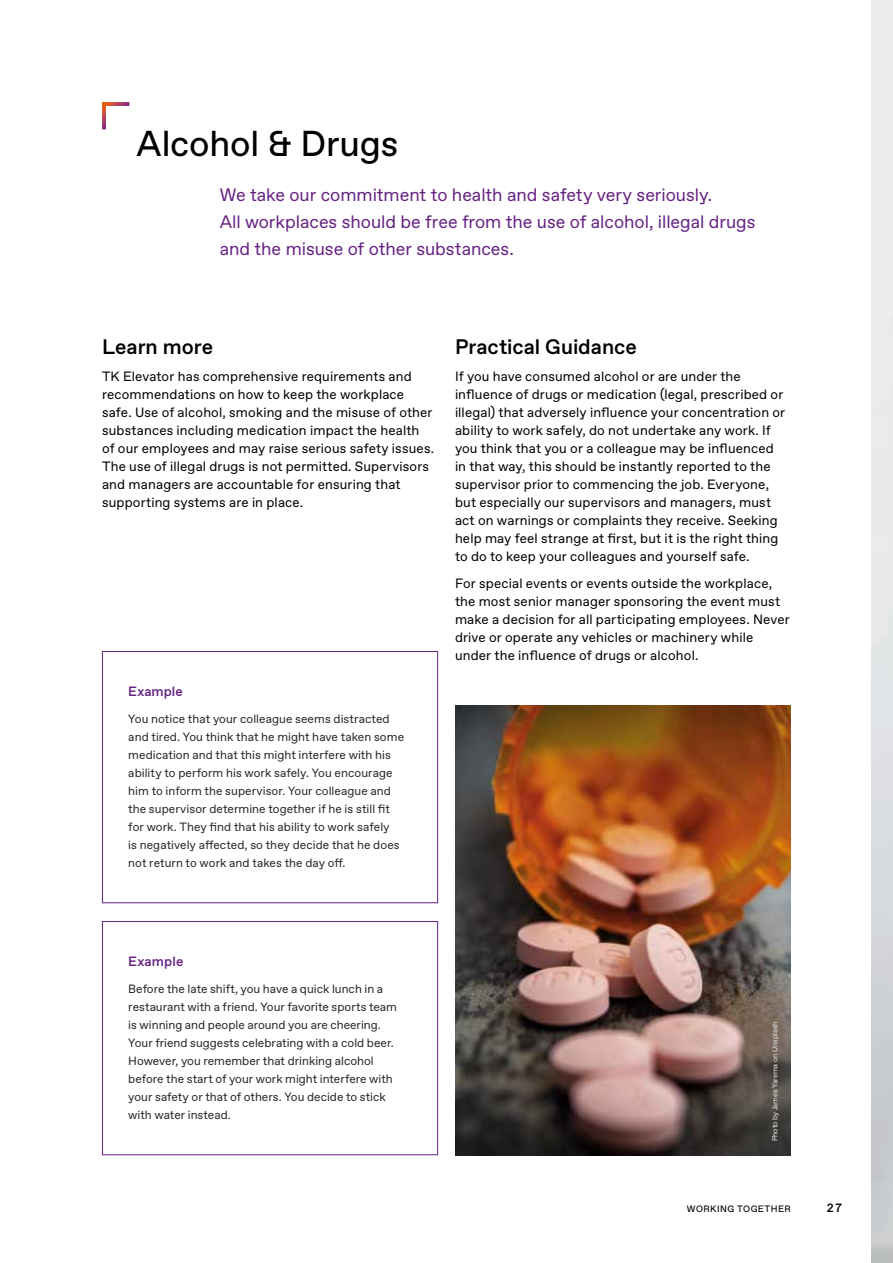
<style>
.page{position:relative;width:893px;height:1263px;background:#fff}
.page>*{position:absolute;margin:0;border:0;box-sizing:border-box;transform-origin:0 0}
.t1{font:36px "TKE Type";letter-spacing:-.005em;color:#000}
.t2{font:500 21px "TKE Type";color:#000}
.t3{font:18px/27px "TKE Type";color:#662383}
.t4{font:13.5px/18px "TKE Type";letter-spacing:.01em;color:#000}
.t5{font:500 13.5px "TKE Type";letter-spacing:.005em;color:#662383}
.t6{font:12px/18px "TKE Type";letter-spacing:.005em;color:#282827}
.t7{font:500 12px "TKE Type";color:#000}
.t8{font:9.3px "TKE Type";letter-spacing:.05em;color:#000}
.t9{font:7.5px "TKE Type";letter-spacing:-.015em;color:#e3e3e3}
</style>
<div class="page">
<svg style="left:102px;top:106px;width:4px;height:23px"></svg>
<svg style="left:102px;top:102px;width:27px;height:4px"></svg>
<div style="left:102px;top:651px;width:336px;height:252px;border:1px solid #662383"></div>
<div style="left:102px;top:921px;width:336px;height:234px;border:1px solid #662383"></div>
<img style="left:455px;top:705px;width:336px;height:450px">
<h1 class="t1" style="left:137px;top:123px;width:263px">Alcohol &amp; Drugs</h1>
<h3 class="t3" style="left:220px;top:182px;width:537px">We take our commitment to health and safety very seriously.<br>All workplaces should be free from the use of alcohol, illegal drugs and the misuse of other substances.</h3>
<h2 class="t2" style="left:102px;top:334px;width:113px">Learn more</h2>
<p class="t4" style="left:102px;top:368px;width:334px">TK Elevator has comprehensive requirements and recommendations on how to keep the workplace safe. Use of alcohol, smoking and the misuse of other substances including medication impact the health of our employees and may raise serious safety issues.<br>The use of illegal drugs is not permitted. Supervisors and managers are accountable for ensuring that supporting systems are in place.</p>
<p class="t5" style="left:128px;top:683px;width:56px">Example</p>
<p class="t6" style="left:128px;top:710px;width:277px">You notice that your colleague seems distracted and tired. You think that he might have taken some medication and that this might interfere with his ability to perform his work safely. You encourage him to inform the supervisor. Your colleague and the supervisor determine together if he is still fit for work. They find that his ability to work safely<br>is negatively affected, so they decide that he does not return to work and takes the day off.</p>
<h2 class="t2" style="left:455px;top:334px;width:183px">Practical Guidance</h2>
<p class="t4" style="left:455px;top:368px;width:332px">If you have consumed alcohol or are under the influence of drugs or medication (legal, prescribed or illegal) that adversely influence your concentration or ability to work safely, do not undertake any work. If you think that you or a colleague may be influenced in that way, this should be instantly reported to the supervisor prior to commencing the job. Everyone, but especially our supervisors and managers, must act on warnings or complaints they receive. Seeking help may feel strange at first, but it is the right thing to do to keep your colleagues and yourself safe.</p>
<p class="t4" style="left:455px;top:575px;width:336px">For special events or events outside the workplace, the most senior manager sponsoring the event must make a decision for all participating employees. Never drive or operate any vehicles or machinery while under the influence of drugs or alcohol.</p>
<p class="t5" style="left:128px;top:953px;width:57px">Example</p>
<p class="t6" style="left:128px;top:980px;width:270px">Before the late shift, you have a quick lunch in a restaurant with a friend. Your favorite sports team is winning and people around you are cheering.<br>Your friend suggests celebrating with a cold beer.<br>However, you remember that drinking alcohol before the start of your work might interfere with your safety or that of others. You decide to stick with water instead.</p>
<p class="t9" style="left:770px;top:1141px;width:122px;rotate:-90deg">Photo by James Yarema on Unsplash</p>
<p class="t8" style="left:687px;top:1203px;width:105px">WORKING TOGETHER</p>
<p class="t7" style="left:827px;top:1201px;width:17px">27</p>
</div>
